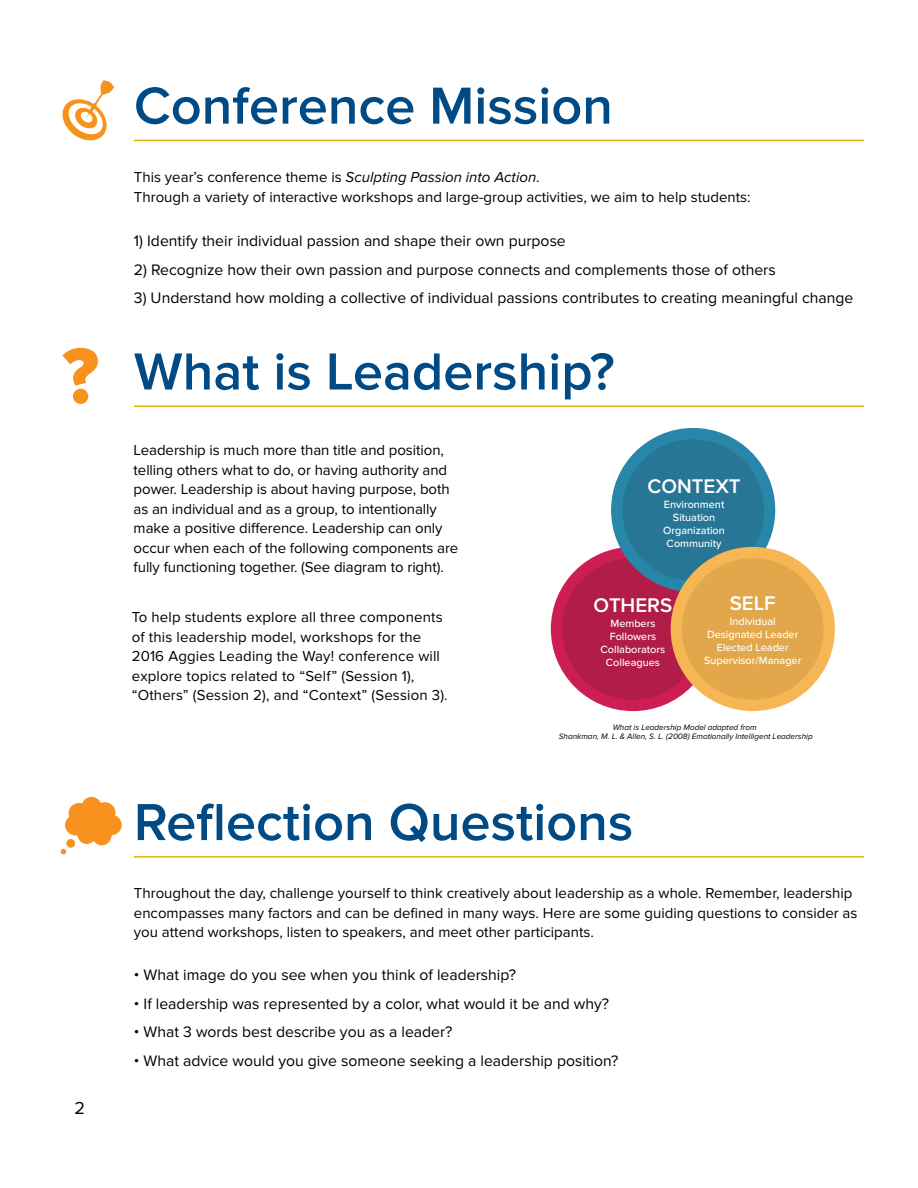
<style>
.page{position:relative;width:918px;height:1188px;background:#fff}
.page>*{position:absolute;margin:0;border:0;box-sizing:border-box;transform-origin:0 0}
.t1{font:600 54px "Proxima Nova";color:#004b85}
.t2{font:600 20.55px "Proxima Nova";color:#fff}
.t3{font:18px "Proxima Nova";color:#000}
.t4{font:15.75px "Proxima Nova";color:#000}
.t5{font:15px/19.5px "Proxima Nova";color:#000}
.t6{font:500 10.8px/13px "Proxima Nova";color:#fff;text-align:center}
.t7{font:italic 8.1px/9.8px "Proxima Nova";color:#000;text-align:center}
.s1{font-style:italic}
</style>
<div class="page">
<hr style="left:134px;top:140px;width:730px;height:1px;background:#ddb307">
<hr style="left:134px;top:405px;width:730px;height:2px;background:#ddb307">
<svg style="left:63px;top:348px;width:35px;height:56px"></svg>
<hr style="left:134px;top:856px;width:730px;height:2px;background:#ddb307">
<svg style="left:60px;top:796px;width:62px;height:59px"></svg>
<svg style="left:62px;top:80px;width:52px;height:61px"></svg>
<div style="left:551px;top:547px;width:164px;height:164px;background:#cd1e53;border-radius:50%"></div>
<div style="left:562px;top:558px;width:142px;height:142px;background:#b11c49;border-radius:50%"></div>
<div style="left:611px;top:428px;width:164px;height:164px;background:#2886a8;border-radius:50%"></div>
<div style="left:622px;top:439px;width:142px;height:142px;background:#287695;border-radius:50%"></div>
<div style="left:671px;top:547px;width:164px;height:164px;background:#f6b654;border-radius:50%"></div>
<div style="left:682px;top:558px;width:142px;height:142px;background:#e2a74a;border-radius:50%"></div>
<p class="t3" style="left:75px;top:1097px;width:12px">2</p>
<h1 class="t1" style="left:134px;top:75px;width:480px">Conference Mission</h1>
<p class="t5" style="left:134px;top:168px;width:618px">This year’s conference theme is <span class="s1">Sculpting Passion into Action</span>.<br>Through a variety of interactive workshops and large-group activities, we aim to help students:</p>
<p class="t4" style="left:134px;top:232px;width:433px">1) Identify their individual passion and shape their own purpose</p>
<p class="t4" style="left:134px;top:261px;width:643px">2) Recognize how their own passion and purpose connects and complements those of others</p>
<p class="t4" style="left:134px;top:289px;width:721px">3) Understand how molding a collective of individual passions contributes to creating meaningful change</p>
<h1 class="t1" style="left:134px;top:340px;width:482px">What is Leadership?</h1>
<p class="t5" style="left:134px;top:441px;width:326px">Leadership is much more than title and position, telling others what to do, or having authority and power. Leadership is about having purpose, both as an individual and as a group, to intentionally make a positive difference. Leadership can only occur when each of the following components are fully functioning together. (See diagram to right).</p>
<h2 class="t2" style="left:647px;top:474px;width:95px">CONTEXT</h2>
<p class="t6" style="left:663px;top:498px;width:63px">Environment<br>Situation<br>Organization<br>Community</p>
<p class="t5" style="left:132px;top:608px;width:317px">To help students explore all three components of this leadership model, workshops for the 2016 Aggies Leading the Way! conference will explore topics related to “Self” (Session 1), “Others” (Session 2), and “Context” (Session 3).</p>
<h2 class="t2" style="left:594px;top:593px;width:80px">OTHERS</h2>
<p class="t6" style="left:601px;top:617px;width:66px">Members<br>Followers<br>Collaborators<br>Colleagues</p>
<h2 class="t2" style="left:730px;top:591px;width:48px">SELF</h2>
<p class="t6" style="left:704px;top:615px;width:99px">Individual<br>Designated Leader<br>Elected Leader<br>Supervisor/Manager</p>
<p class="t7" style="left:559px;top:722px;width:255px">What is Leadership Model adapted from<br>Shankman, M. L. &amp; Allen, S. L. (2008) Emotionally Intelligent Leadership</p>
<h1 class="t1" style="left:134px;top:791px;width:501px">Reflection Questions</h1>
<p class="t5" style="left:134px;top:884px;width:725px">Throughout the day, challenge yourself to think creatively about leadership as a whole. Remember, leadership encompasses many factors and can be defined in many ways. Here are some guiding questions to consider as you attend workshops, listen to speakers, and meet other participants.</p>
<p class="t4" style="left:134px;top:966px;width:384px">• What image do you see when you think of leadership?</p>
<p class="t4" style="left:134px;top:994px;width:477px">• If leadership was represented by a color, what would it be and why?</p>
<p class="t4" style="left:134px;top:1023px;width:320px">• What 3 words best describe you as a leader?</p>
<p class="t4" style="left:134px;top:1051px;width:486px">• What advice would you give someone seeking a leadership position?</p>
</div>
